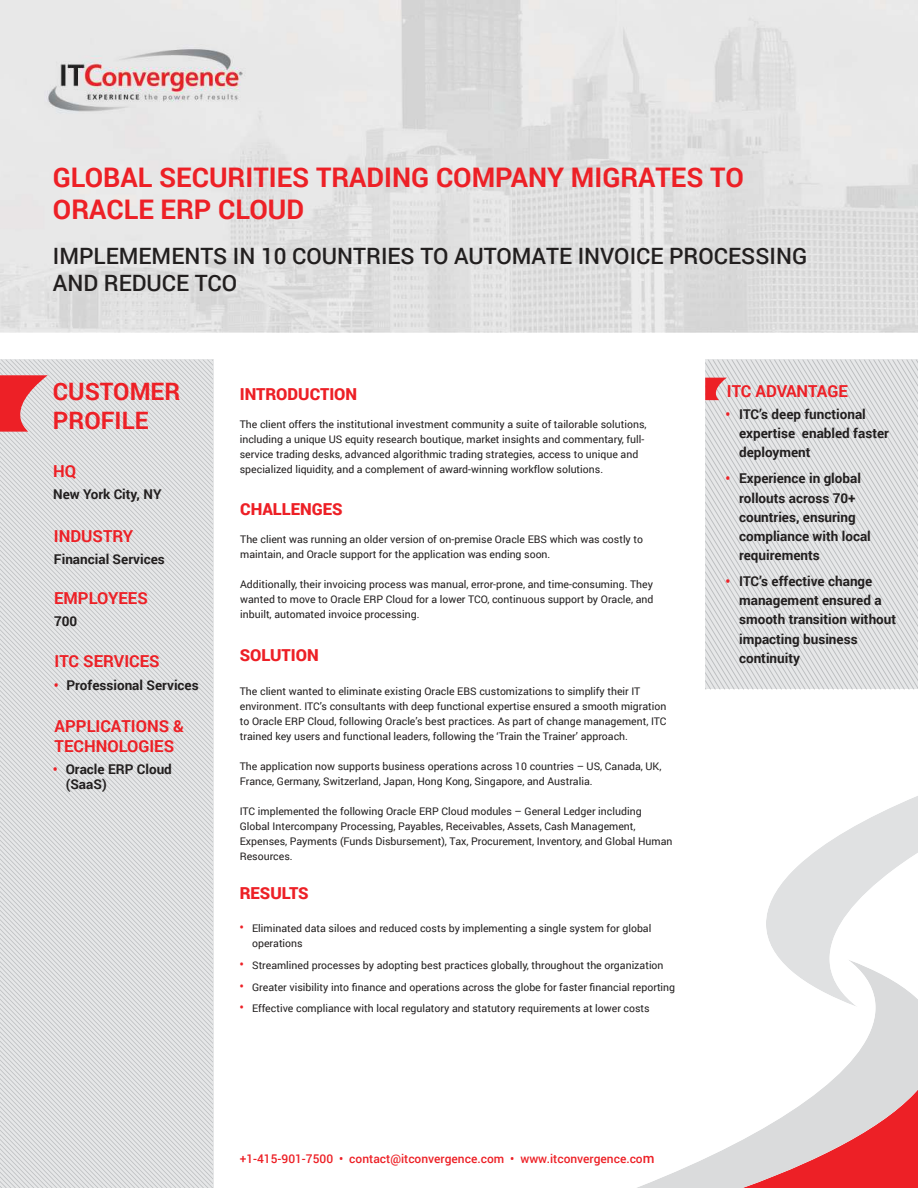
<style>
.page{position:relative;width:918px;height:1188px;background:#fff}
.page>*{position:absolute;margin:0;border:0;box-sizing:border-box;transform-origin:0 0}
.t1{font:700 27px/32.4px "Roboto";color:#ed2026}
.t2{font:700 24px/28.8px "Roboto";color:#ed2026}
.t3{font:500 22.5px/27px "Roboto";color:#221f1f}
.t4{font:700 16.5px/19.8px "Roboto";color:#ed2026}
.t5{font:900 16.5px "Roboto";color:#ed2026}
.t6{font:700 13.5px/19.2px "Roboto";color:#221f1f}
.t7{font:500 12px "Roboto";color:#ed2026}
.t8{font:10.5px/15px "Roboto";color:#221f1f}
.s1{color:#ed2026}
.s2{font-size:13.5px;color:#ed2026}
.s3{font-size:13.5px}
</style>
<div class="page">
<img style="left:766px;top:866px;width:92px;height:140px">
<svg style="left:706px;top:1071px;width:212px;height:117px"></svg>
<img style="left:743px;top:1113px;width:150px;height:75px">
<img style="left:0;top:0;width:918px;height:332px">
<svg style="left:0;top:777px;width:213px;height:44px;background:#dbddde"></svg>
<svg style="left:0;top:821px;width:213px;height:14px;background:#dbddde"></svg>
<svg style="left:0;top:759px;width:213px;height:14px;background:#dbddde"></svg>
<svg style="left:0;top:726px;width:213px;height:33px;background:#dbddde"></svg>
<svg style="left:0;top:712px;width:213px;height:14px;background:#dbddde"></svg>
<svg style="left:0;top:707px;width:213px;height:5px"></svg>
<svg style="left:0;top:693px;width:213px;height:14px;background:#dbddde"></svg>
<svg style="left:0;top:567px;width:213px;height:126px;background:#dbddde"></svg>
<svg style="left:0;top:835px;width:213px;height:136px;background:#dbddde"></svg>
<svg style="left:0;top:971px;width:213px;height:217px;background:#dbddde"></svg>
<svg style="left:0;top:980px;width:204px;height:208px;background:#dbddde"></svg>
<svg style="left:0;top:360px;width:213px;height:207px;background:#dcd6d7"></svg>
<svg style="left:705px;top:360px;width:213px;height:329px;background:#dbdcdd"></svg>
<h1 class="t1" style="left:53px;top:163px;width:692px">GLOBAL SECURITIES TRADING COMPANY MIGRATES TO<br>ORACLE ERP CLOUD</h1>
<h3 class="t3" style="left:53px;top:244px;width:756px">IMPLEMEMENTS IN 10 COUNTRIES TO AUTOMATE INVOICE PROCESSING<br>AND REDUCE TCO</h3>
<h2 class="t2" style="left:53px;top:379px;width:129px">CUSTOMER<br>PROFILE</h2>
<h3 class="t4" style="left:727px;top:382px;width:123px">ITC ADVANTAGE</h3>
<h3 class="t5" style="left:240px;top:384px;width:119px">INTRODUCTION</h3>
<p class="t6" style="left:739px;top:406px;width:151px;text-indent:-14px"><span class="s1">•</span> ITC’s deep functional expertise enabled faster deployment</p>
<p class="t6" style="left:739px;top:470px;width:133px;text-indent:-14px"><span class="s1">•</span> Experience in global rollouts across 70+ countries, ensuring compliance with local requirements</p>
<p class="t6" style="left:739px;top:573px;width:159px;text-indent:-14px"><span class="s1">•</span> ITC’s effective change management ensured a smooth transition without impacting business continuity</p>
<p class="t8" style="left:240px;top:417px;width:408px">The client offers the institutional investment community a suite of tailorable solutions, including a unique US equity research boutique, market insights and commentary, full&shy;service trading desks, advanced algorithmic trading strategies, access to unique and specialized liquidity, and a complement of award-winning workflow solutions.</p>
<h3 class="t4" style="left:53px;top:463px;width:25px">HQ</h3>
<p class="t6" style="left:53px;top:486px;width:110px">New York City, NY</p>
<h3 class="t5" style="left:240px;top:500px;width:104px">CHALLENGES</h3>
<h3 class="t4" style="left:54px;top:527px;width:81px">INDUSTRY</h3>
<p class="t8" style="left:240px;top:533px;width:404px">The client was running an older version of on-premise Oracle EBS which was costly to maintain, and Oracle support for the application was ending soon.</p>
<p class="t8" style="left:240px;top:578px;width:415px;text-align:justify">Additionally, their invoicing process was manual, error-prone, and time-consuming. They wanted to move to Oracle ERP Cloud for a lower TCO, continuous support by Oracle, and inbuilt, automated invoice processing.</p>
<p class="t6" style="left:54px;top:551px;width:112px">Financial Services</p>
<h3 class="t4" style="left:54px;top:589px;width:95px">EMPLOYEES</h3>
<p class="t6" style="left:54px;top:613px;width:25px">700</p>
<h3 class="t4" style="left:55px;top:653px;width:107px">ITC SERVICES</h3>
<h3 class="t5" style="left:240px;top:646px;width:80px">SOLUTION</h3>
<p class="t6" style="left:54px;top:676px;width:147px"><span class="s1">•</span> Professional Services</p>
<h3 class="t4" style="left:55px;top:717px;width:131px">APPLICATIONS &amp;<br>TECHNOLOGIES</h3>
<p class="t6" style="left:66px;top:762px;width:108px;line-height:15px;text-indent:-13px"><span class="s1">•</span> Oracle ERP Cloud (SaaS)</p>
<p class="t8" style="left:240px;top:685px;width:428px">The client wanted to eliminate existing Oracle EBS customizations to simplify their IT environment. ITC’s consultants with deep functional expertise ensured a smooth migration to Oracle ERP Cloud, following Oracle’s best practices. As part of change management, ITC trained key users and functional leaders, following the ‘Train the Trainer’ approach.</p>
<p class="t8" style="left:240px;top:760px;width:423px">The application now supports business operations across 10 countries – US, Canada, UK,<br>France, Germany, Switzerland, Japan, Hong Kong, Singapore, and Australia.</p>
<p class="t8" style="left:240px;top:805px;width:434px">ITC implemented the following Oracle ERP Cloud modules – General Ledger including Global Intercompany Processing, Payables, Receivables, Assets, Cash Management, Expenses, Payments (Funds Disbursement), Tax, Procurement, Inventory, and Global Human Resources.</p>
<h3 class="t5" style="left:240px;top:884px;width:70px">RESULTS</h3>
<p class="t8" style="left:252px;top:922px;width:401px;text-indent:-13px"><span class="s2">•</span> Eliminated data siloes and reduced costs by implementing a single system for global operations</p>
<p class="t8" style="left:239px;top:958px;width:426px"><span class="s2">•</span> Streamlined processes by adopting best practices globally, throughout the organization</p>
<p class="t8" style="left:239px;top:979px;width:437px"><span class="s2">•</span> Greater visibility into finance and operations across the globe for faster financial reporting</p>
<p class="t8" style="left:239px;top:1002px;width:412px"><span class="s2">•</span> Effective compliance with local regulatory and statutory requirements at lower costs</p>
<p class="t7" style="left:240px;top:1154px;width:416px">+1-415-901-7500 • contact@itconvergence.com • www.itconvergence.co<span class="s3">m</span></p>
</div>
